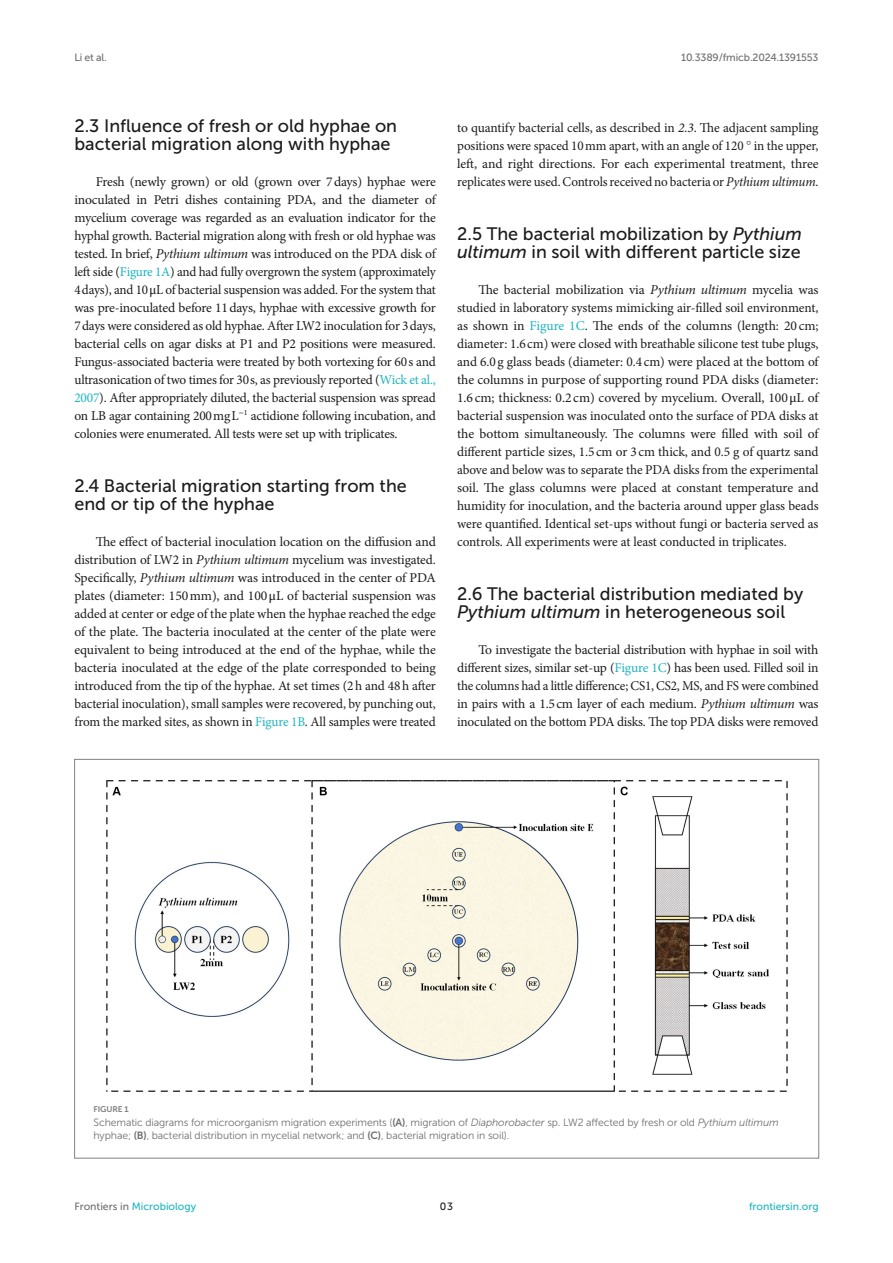
<style>
.page{position:relative;width:893px;height:1263px;background:#fff}
.page>*{position:absolute;margin:0;border:0;box-sizing:border-box;transform-origin:0 0}
.HEAD_2{font:18px/18px "Museo Sans 500";color:#1b1c1b}
.TEXT_FLUSH{font:13.5px/18px "Minion Pro";letter-spacing:-.015em;color:#1b1c1b;text-align:justify}
.FIG_LEG{font:10.5px/13.5px "Museo Sans 300";letter-spacing:-.01em;color:#706f70}
.t1{font:10.5px "Museo Sans 500";color:#1db5c3}
.t2{font:10.5px "Museo Sans 500";letter-spacing:-.015em;color:#706f70}
.t3{font:10.5px "Museo Sans 500";color:#1b1c1b}
.FIG_HD{font:8.25px "Museo Sans 700";letter-spacing:-.01em;color:#7e7f7f}
.s1{font-style:italic}
.s2{color:#1db5c3}
.s3{font-family:"STIX General"}
.s4{font-family:"STIX"}
.s5{font-family:"Museo Sans 700"}
.s6{color:#706f70}
</style>
<div class="page">
<img style="left:106px;top:780px;width:682px;height:312px">
<p class="t2" style="left:74px;top:51px;width:34px">Li et al.</p>
<p class="t2" style="left:681px;top:51px;width:139px">10.3389/fmicb.2024.1391553</p>
<p class="HEAD_2" style="left:74px;top:117px;width:324px">2.3 Influence of fresh or old hyphae on bacterial migration along with hyphae</p>
<p class="TEXT_FLUSH" style="left:74px;top:173px;width:363px;text-indent:21px">Fresh (newly grown) or old (grown over 7days) hyphae were inoculated in Petri dishes containing PDA, and the diameter of mycelium coverage was regarded as an evaluation indicator for the hyphal growth. Bacterial migration along with fresh or old hyphae was tested. In brief, <span class="s1">Pythium ultimum</span> was introduced on the PDA disk of left side (<span class="s2">Figure 1A</span>) and had fully overgrown the system (approximately 4days), and 10<span class="s3">μ</span>L of bacterial suspension was added. For the system that was pre-inoculated before 11days, hyphae with excessive growth for 7days were considered as old hyphae. After LW2 inoculation for 3days, bacterial cells on agar disks at P1 and P2 positions were measured.<br>Fungus-associated bacteria were treated by both vortexing for 60s and ultrasonication of two times for 30s, as previously reported (<span class="s2">Wick et al., 2007</span>). After appropriately diluted, the bacterial suspension was spread on LB agar containing 200mgL<sup>−</sup><sup>1</sup> actidione following incubation, and colonies were enumerated. All tests were set up with triplicates.</p>
<p class="HEAD_2" style="left:74px;top:477px;width:334px">2.4 Bacterial migration starting from the end or tip of the hyphae</p>
<p class="TEXT_FLUSH" style="left:74px;top:533px;width:363px;text-indent:21px">The effect of bacterial inoculation location on the diffusion and distribution of LW2 in <span class="s1">Pythium ultimum</span> mycelium was investigated.<br>Specifically, <span class="s1">Pythium ultimum</span> was introduced in the center of PDA plates (diameter: 150mm), and 100<span class="s3">μ</span>L of bacterial suspension was added at center or edge of the plate when the hyphae reached the edge of the plate. The bacteria inoculated at the center of the plate were equivalent to being introduced at the end of the hyphae, while the bacteria inoculated at the edge of the plate corresponded to being introduced from the tip of the hyphae. At set times (2h and 48h after bacterial inoculation), small samples were recovered, by punching out, from the marked sites, as shown in <span class="s2">Figure 1B</span>. All samples were treated</p>
<p class="TEXT_FLUSH" style="left:457px;top:119px;width:363px">to quantify bacterial cells, as described in <span class="s1">2.3</span>. The adjacent sampling positions were spaced 10mm apart, with an angle of 120 <span class="s4">°</span> in the upper, left, and right directions. For each experimental treatment, three replicates were used. Controls received no bacteria or <span class="s1">Pythium ultimum</span>.</p>
<p class="HEAD_2" style="left:457px;top:225px;width:346px">2.5 The bacterial mobilization by <span class="s1">Pythium ultimum</span> in soil with different particle size</p>
<p class="TEXT_FLUSH" style="left:457px;top:281px;width:363px;text-indent:21px">The bacterial mobilization via <span class="s1">Pythium ultimum</span> mycelia was studied in laboratory systems mimicking air-filled soil environment, as shown in <span class="s2">Figure 1C</span>. The ends of the columns (length: 20cm; diameter: 1.6cm) were closed with breathable silicone test tube plugs, and 6.0g glass beads (diameter: 0.4cm) were placed at the bottom of the columns in purpose of supporting round PDA disks (diameter:<br>1.6cm; thickness: 0.2cm) covered by mycelium. Overall, 100<span class="s3">μ</span>L of bacterial suspension was inoculated onto the surface of PDA disks at the bottom simultaneously. The columns were filled with soil of different particle sizes, 1.5cm or 3cm thick, and 0.5 g of quartz sand above and below was to separate the PDA disks from the experimental soil. The glass columns were placed at constant temperature and humidity for inoculation, and the bacteria around upper glass beads were quantified. Identical set-ups without fungi or bacteria served as controls. All experiments were at least conducted in triplicates.</p>
<p class="HEAD_2" style="left:457px;top:585px;width:348px">2.6 The bacterial distribution mediated by<br><span class="s1">Pythium ultimum</span> in heterogeneous soil</p>
<p class="TEXT_FLUSH" style="left:457px;top:641px;width:363px;text-indent:21px">To investigate the bacterial distribution with hyphae in soil with different sizes, similar set-up (<span class="s2">Figure 1C</span>) has been used. Filled soil in the columns had a little difference; CS1, CS2, MS, and FS were combined in pairs with a 1.5cm layer of each medium. <span class="s1">Pythium ultimum</span> was inoculated on the bottom PDA disks. The top PDA disks were removed</p>
<p class="FIG_HD" style="left:94px;top:1105px;width:37px">FIGURE 1</p>
<p class="FIG_LEG" style="left:94px;top:1115px;width:687px">Schematic diagrams for microorganism migration experiments (<span class="s5">(A)</span>, migration of <span class="s1">Diaphorobacter</span> sp. LW2 affected by fresh or old <span class="s1">Pythium ultimum </span>hyphae; <span class="s5">(B)</span>, bacterial distribution in mycelial network; and <span class="s5">(C)</span>, bacterial migration in soil).</p>
<p class="t1" style="left:74px;top:1200px;width:123px"><span class="s6">Frontiers in</span> Microbiology</p>
<p class="t3" style="left:440px;top:1200px;width:15px">03</p>
<p class="t1" style="left:749px;top:1200px;width:71px">frontiersin.org</p>
</div>
